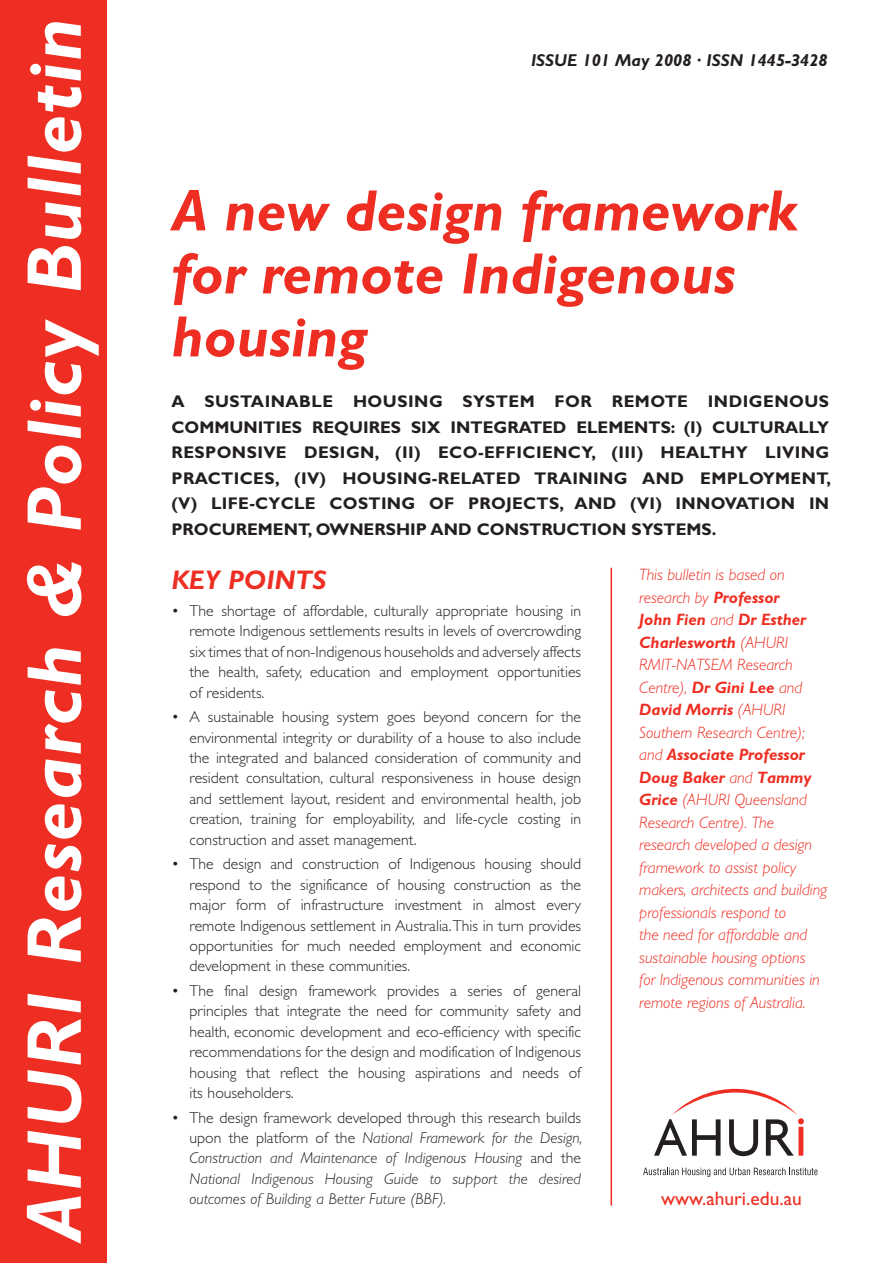
<style>
.page{position:relative;width:893px;height:1263px;background:#fff}
.page>*{position:absolute;margin:0;border:0;box-sizing:border-box;transform-origin:0 0}
.t1{font:italic 700 78px "Gill Sans";letter-spacing:.02em;color:#fff}
.t2{font:italic 700 58.5px/63px "Gill Sans";color:#ee2e22}
.t3{font:italic 700 27px "Gill Sans";color:#ee2e22}
.t4{font:19.5px "Gill Sans";color:#ee2e22}
.t5{font:italic 700 17.25px "Gill Sans";color:#231f20}
.t6{font:700 16.95px/25.5px "Gill Sans";color:#231f20;text-align:justify}
.t7{font:italic 300 16.5px/22.5px "Gill Sans";color:#ee2e22}
.t8{font:300 15.75px/20.4px "Gill Sans";color:#231f20;text-align:justify}
.t9{font:italic 300 15.75px/20.4px "Gill Sans";color:#231f20;text-align:justify}
.s1{font-style:normal}
.s2{font-weight:700}
</style>
<div class="page">
<div style="left:0;top:0;width:106px;height:1263px;background:#ee2e22"></div>
<hr style="left:611px;top:568px;width:1px;height:637px;background:#ee2e22">
<svg style="left:654px;top:1089px;width:150px;height:67px"></svg>
<svg style="left:643px;top:1168px;width:174px;height:9px"></svg>
<h1 class="t1" style="left:9px;top:1242px;width:1225px;rotate:-90deg">AHURI Research &amp; Policy Bulletin</h1>
<p class="t5" style="left:531px;top:51px;width:298px">Issue 101 May 2008 · ISSN 1445-3428</p>
<h2 class="t2" style="left:171px;top:179px;width:627px">A new design framework for remote Indigenous housing</h2>
<p class="t6" style="left:171px;top:389px;width:661px">A SUSTAINABLE HOUSING SYSTEM FOR REMOTE INDIGENOUS COMMUNITIES REQUIRES SIX INTEGRATED ELEMENTS: (I) CULTURALLY RESPONSIVE DESIGN, (II) ECO-EFFICIENCY, (III) HEALTHY LIVING PRACTICES, (IV) HOUSING-RELATED TRAINING AND EMPLOYMENT, (V) LIFE-CYCLE COSTING OF PROJECTS, AND (VI) INNOVATION IN PROCUREMENT, OWNERSHIP AND CONSTRUCTION SYSTEMS.</p>
<h3 class="t3" style="left:171px;top:564px;width:156px">KEY POINTS</h3>
<p class="t8" style="left:189px;top:600px;width:393px;text-indent:-18px">• The shortage of affordable, culturally appropriate housing in remote Indigenous settlements results in levels of overcrowding six times that of non-Indigenous households and adversely affects the health, safety, education and employment opportunities of residents.</p>
<p class="t8" style="left:189px;top:707px;width:393px;text-indent:-18px">• A sustainable housing system goes beyond concern for the environmental integrity or durability of a house to also include the integrated and balanced consideration of community and resident consultation, cultural responsiveness in house design and settlement layout, resident and environmental health, job creation, training for employability, and life-cycle costing in construction and asset management.</p>
<p class="t8" style="left:189px;top:854px;width:393px;text-indent:-18px">• The design and construction of Indigenous housing should respond to the significance of housing construction as the major form of infrastructure investment in almost every remote Indigenous settlement in Australia. This in turn provides opportunities for much needed employment and economic development in these communities.</p>
<p class="t8" style="left:189px;top:980px;width:393px;text-indent:-18px">• The final design framework provides a series of general principles that integrate the need for community safety and health, economic development and eco-efficiency with specific recommendations for the design and modification of Indigenous housing that reflect the housing aspirations and needs of its householders.</p>
<p class="t9" style="left:189px;top:1107px;width:394px;text-indent:-18px"><span class="s1">• The design framework developed through this research builds upon the platform of the</span> National Framework for the Design, Construction and Maintenance of Indigenous Housing <span class="s1">and the </span>National Indigenous Housing Guide to support the desired outcomes of Building a Better Future (BBF).</p>
<p class="t7" style="left:639px;top:564px;width:190px">This bulletin is based on research by <span class="s2">Professor<br>John Fien</span> and <span class="s2">Dr Esther<br>Charlesworth</span> (AHURI<br>RMIT-NATSEM Research<br>Centre), <span class="s2">Dr Gini Lee</span> and<br><span class="s2">David Morris</span> (AHURI<br>Southern Research Centre); and <span class="s2">Associate Professor<br>Doug Baker</span> and <span class="s2">Tammy<br>Grice</span> (AHURI Queensland<br>Research Centre). The research developed a design framework to assist policy makers, architects and building professionals respond to<br>the need for affordable and sustainable housing options<br>for Indigenous communities in remote regions of Australia.</p>
<p class="t4" style="left:661px;top:1187px;width:142px">www.ahuri.edu.au</p>
</div>
